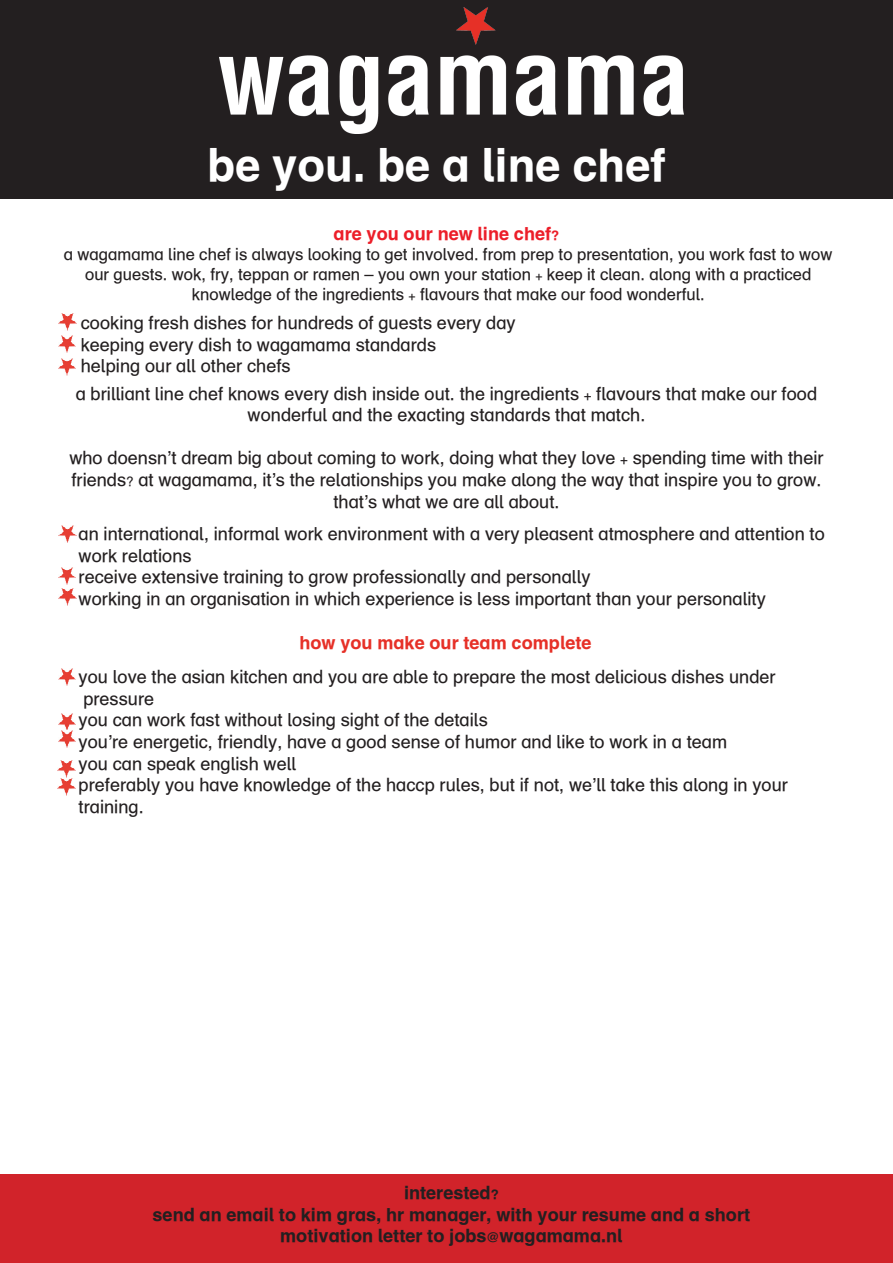
<style>
.page{position:relative;width:893px;height:1263px;background:#fff}
.page>*{position:absolute;margin:0;border:0;box-sizing:border-box;transform-origin:0 0}
.t1{font:700 45px "Wagamama";color:#fff}
.t2{font:18px/21.6px "Wagamama Normal";color:#231f20;text-align:center}
.t3{font:700 18px "Wagamama";color:#231f20}
.t4{font:700 18px "Wagamama";color:#e63027}
.t5{font:700 18px "Wagamama";color:#ec1e29}
.t6{font:16.5px/19.8px "Wagamama Normal";color:#231f20;text-align:center}
</style>
<div class="page">
<div style="left:0;top:0;width:893px;height:198px;background:#231f20"></div>
<img style="left:220px;top:8px;width:463px;height:126px">
<div style="left:1px;top:1174px;width:892px;height:89px;background:#d1232a"></div>
<svg style="left:59px;top:313px;width:18px;height:17px"></svg>
<svg style="left:58px;top:336px;width:18px;height:39px"></svg>
<svg style="left:58px;top:669px;width:18px;height:17px"></svg>
<svg style="left:58px;top:567px;width:19px;height:38px"></svg>
<svg style="left:59px;top:526px;width:18px;height:17px"></svg>
<svg style="left:58px;top:760px;width:18px;height:35px"></svg>
<svg style="left:58px;top:714px;width:18px;height:34px"></svg>
<p class="t1" style="left:208px;top:138px;width:459px">be you. be a line chef</p>
<p class="t5" style="left:334px;top:223px;width:227px">are you our new line chef?</p>
<p class="t6" style="left:64px;top:245px;width:770px">a wagamama line chef is always looking to get involved. from prep to presentation, you work fast to wow our guests. wok, fry, teppan or ramen – you own your station + keep it clean. along with a practiced</p>
<p class="t6" style="left:192px;top:285px;width:514px">knowledge of the ingredients + flavours that make our food wonderful.</p>
<p class="t2" style="left:81px;top:313px;width:436px">cooking fresh dishes for hundreds of guests every day</p>
<p class="t2" style="left:81px;top:335px;width:357px">keeping every dish to wagamama standards</p>
<p class="t2" style="left:81px;top:356px;width:211px">helping our all other chefs</p>
<p class="t2" style="left:76px;top:384px;width:743px">a brilliant line chef knows every dish inside out. the ingredients + flavours that make our food wonderful and the exacting standards that match.</p>
<p class="t2" style="left:69px;top:448px;width:756px">who doensn’t dream big about coming to work, doing what they love + spending time with their friends? at wagamama, it’s the relationships you make along the way that inspire you to grow. that’s what we are all about.</p>
<p class="t2" style="left:79px;top:524px;width:748px;text-align:left">an international, informal work environment with a very pleasent atmosphere and attention to work relations</p>
<p class="t2" style="left:79px;top:567px;width:514px">receive extensive training to grow professionally and personally</p>
<p class="t2" style="left:79px;top:589px;width:689px">working in an organisation in which experience is less important than your personality</p>
<p class="t4" style="left:299px;top:631px;width:294px">how you make our team complete</p>
<p class="t2" style="left:79px;top:667px;width:699px">you love the asian kitchen and you are able to prepare the most delicious dishes under</p>
<p class="t2" style="left:83px;top:689px;width:72px">pressure</p>
<p class="t2" style="left:79px;top:710px;width:411px">you can work fast without losing sight of the details</p>
<p class="t2" style="left:79px;top:732px;width:650px">you’re energetic, friendly, have a good sense of humor and like to work in a team</p>
<p class="t2" style="left:79px;top:753px;width:219px">you can speak english well</p>
<p class="t2" style="left:79px;top:775px;width:711px">preferably you have knowledge of the haccp rules, but if not, we’ll take this along in your</p>
<p class="t2" style="left:79px;top:797px;width:67px">training.</p>
<p class="t3" style="left:404px;top:1182px;width:96px">interested?</p>
<p class="t3" style="left:153px;top:1203px;width:599px">send an email to kim gras, hr manager, with your resume and a short</p>
<p class="t3" style="left:280px;top:1225px;width:344px">motivation letter to jobs@wagamama.nl</p>
</div>
